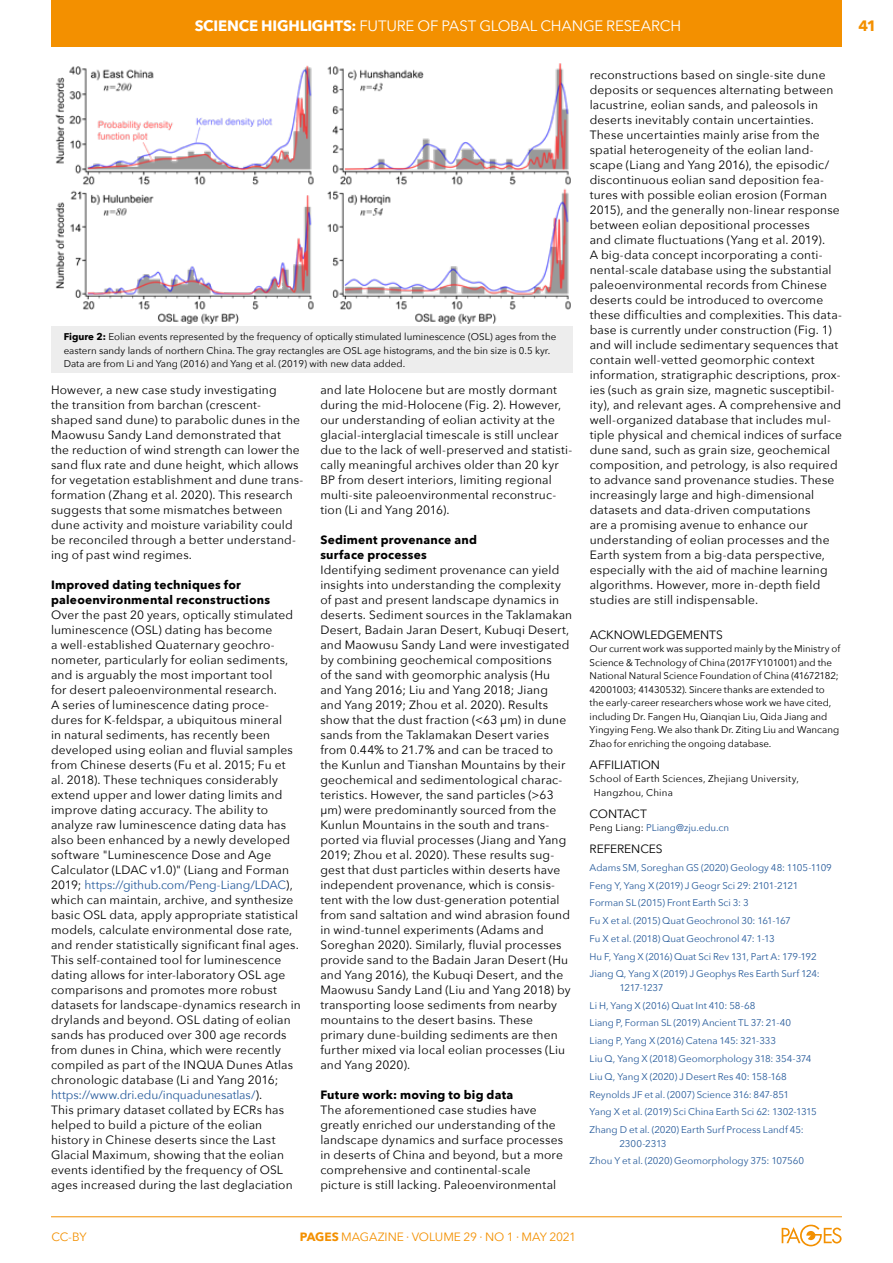
<style>
.page{position:relative;width:893px;height:1263px;background:#fff}
.page>*{position:absolute;margin:0;border:0;box-sizing:border-box;transform-origin:0 0}
.t1{font:15px "Avenir Next";letter-spacing:-.01em;color:#fff}
.t2{font:700 15px "Avenir Next";letter-spacing:-.015em;color:#fff}
.t3{font:700 15px "Avenir Next";color:#f39000}
.t4{font:12px/15px "Avenir Next";letter-spacing:.015em;color:#000}
.t5{font:700 12px/15px "Avenir Next";letter-spacing:.02em;color:#000}
.t6{font:12px "Avenir Next";letter-spacing:-.01em;color:#f39000}
.t7{font:12px "Avenir Next";letter-spacing:-.005em;color:#000}
.t8{font:12px "Avenir Next";letter-spacing:-.01em;color:#000}
.t9{font:9.75px/17.7px "Avenir Next";letter-spacing:-.005em;color:#275b9b}
.t10{font:9.75px/13.5px "Avenir Next";color:#000}
.t11{font:9.75px/13.5px "Avenir Next";letter-spacing:.025em;color:#000}
.s1{font-weight:400}
.s2{font-weight:700}
.s3{color:#275b9b}
.s4{color:#000}
</style>
<div class="page">
<hr style="left:51px;top:1216px;width:791px;height:1px;background:#f39000">
<svg style="left:782px;top:1225px;width:60px;height:21px"></svg>
<div style="left:51px;top:0;width:791px;height:46px;background:#f39000"></div>
<div style="left:51px;top:326px;width:522px;height:47px;background:#ededed"></div>
<img style="left:55px;top:64px;width:516px;height:260px">
<p class="t2" style="left:195px;top:12px;width:183px">SCIENCE HIGHLIGHTS: <span class="s1">Future</span></p>
<p class="t1" style="left:418px;top:13px;width:73px">of past glob</p>
<p class="t1" style="left:519px;top:13px;width:64px">al change</p>
<p class="t1" style="left:606px;top:13px;width:10px">rese</p>
<p class="t1" style="left:641px;top:13px;width:21px">arch</p>
<p class="t3" style="left:858px;top:12px;width:20px">41</p>
<p class="t10" style="left:64px;top:330px;width:494px"><span class="s2">Figure 2:</span> Eolian events represented by the frequency of optically stimulated luminescence (OSL) ages from the eastern sandy lands of northern China. The gray rectangles are OSL age histograms, and the bin size is 0.5 kyr.<br>Data are from Li and Yang (2016) and Yang et al. (2019) with new data added.</p>
<p class="t4" style="left:51px;top:382px;width:254px">However, a new case study investigating<br>the transition from barchan (crescent&shy;shaped sand dune) to parabolic dunes in the Maowusu Sandy Land demonstrated that<br>the reduction of wind strength can lower the sand flux rate and dune height, which allows for vegetation establishment and dune trans&shy;formation (Zhang et al. 2020). This research suggests that some mismatches between dune activity and moisture variability could be reconciled through a better understand&shy;ing of past wind regimes.</p>
<p class="t5" style="left:51px;top:577px;width:221px">Improved dating techniques for paleoenvironmental reconstructions</p>
<p class="t4" style="left:51px;top:607px;width:251px">Over the past 20 years, optically stimulated luminescence (OSL) dating has become<br>a well-established Quaternary geochro&shy;nometer, particularly for eolian sediments, and is arguably the most important tool<br>for desert paleoenvironmental research.<br>A series of luminescence dating proce&shy;dures for K-feldspar, a ubiquitous mineral<br>in natural sediments, has recently been developed using eolian and fluvial samples from Chinese deserts (Fu et al. 2015; Fu et al. 2018). These techniques considerably extend upper and lower dating limits and improve dating accuracy. The ability to analyze raw luminescence dating data has also been enhanced by a newly developed software "Luminescence Dose and Age Calculator (LDAC v1.0)" (Liang and Forman 2019; <span class="s3">https://github.com/Peng-Liang/LDAC</span>), which can maintain, archive, and synthesize basic OSL data, apply appropriate statistical models, calculate environmental dose rate, and render statistically significant final ages.<br>This self-contained tool for luminescence dating allows for inter-laboratory OSL age comparisons and promotes more robust datasets for landscape-dynamics research in drylands and beyond. OSL dating of eolian sands has produced over 300 age records from dunes in China, which were recently compiled as part of the INQUA Dunes Atlas chronologic database (Li and Yang 2016; <span class="s3">https://www.dri.edu/inquadunesatlas/</span>).<br>This primary dataset collated by ECRs has helped to build a picture of the eolian history in Chinese deserts since the Last Glacial Maximum, showing that the eolian events identified by the frequency of OSL ages increased during the last deglaciation</p>
<p class="t4" style="left:320px;top:382px;width:253px">and late Holocene but are mostly dormant during the mid-Holocene (Fig. 2). However, our understanding of eolian activity at the glacial-interglacial timescale is still unclear due to the lack of well-preserved and statisti&shy;cally meaningful archives older than 20 kyr BP from desert interiors, limiting regional multi-site paleoenvironmental reconstruc&shy;tion (Li and Yang 2016).</p>
<p class="t5" style="left:320px;top:532px;width:158px">Sediment provenance and surface processes</p>
<p class="t4" style="left:320px;top:562px;width:253px">Identifying sediment provenance can yield insights into understanding the complexity of past and present landscape dynamics in deserts. Sediment sources in the Taklamakan Desert, Badain Jaran Desert, Kubuqi Desert, and Maowusu Sandy Land were investigated by combining geochemical compositions<br>of the sand with geomorphic analysis (Hu and Yang 2016; Liu and Yang 2018; Jiang and Yang 2019; Zhou et al. 2020). Results show that the dust fraction (&lt;63 μm) in dune sands from the Taklamakan Desert varies from 0.44% to 21.7% and can be traced to the Kunlun and Tianshan Mountains by their geochemical and sedimentological charac&shy;teristics. However, the sand particles (&gt;63 μm) were predominantly sourced from the Kunlun Mountains in the south and trans&shy;ported via fluvial processes (Jiang and Yang 2019; Zhou et al. 2020). These results sug&shy;gest that dust particles within deserts have independent provenance, which is consis&shy;tent with the low dust-generation potential from sand saltation and wind abrasion found in wind-tunnel experiments (Adams and Soreghan 2020). Similarly, fluvial processes provide sand to the Badain Jaran Desert (Hu and Yang 2016), the Kubuqi Desert, and the Maowusu Sandy Land (Liu and Yang 2018) by transporting loose sediments from nearby mountains to the desert basins. These primary dune-building sediments are then further mixed via local eolian processes (Liu and Yang 2020).</p>
<p class="t5" style="left:320px;top:1087px;width:194px">Future work: moving to big data</p>
<p class="t4" style="left:320px;top:1102px;width:244px">The aforementioned case studies have greatly enriched our understanding of the landscape dynamics and surface processes in deserts of China and beyond, but a more comprehensive and continental-scale picture is still lacking. Paleoenvironmental</p>
<p class="t4" style="left:590px;top:67px;width:254px">reconstructions based on single-site dune deposits or sequences alternating between lacustrine, eolian sands, and paleosols in deserts inevitably contain uncertainties.<br>These uncertainties mainly arise from the spatial heterogeneity of the eolian land&shy;scape (Liang and Yang 2016), the episodic/ discontinuous eolian sand deposition fea&shy;tures with possible eolian erosion (Forman 2015), and the generally non-linear response between eolian depositional processes<br>and climate fluctuations (Yang et al. 2019).<br>A big-data concept incorporating a conti&shy;nental-scale database using the substantial paleoenvironmental records from Chinese deserts could be introduced to overcome these difficulties and complexities. This data&shy;base is currently under construction (Fig. 1) and will include sedimentary sequences that contain well-vetted geomorphic context information, stratigraphic descriptions, prox&shy;ies (such as grain size, magnetic susceptibil&shy;ity), and relevant ages. A comprehensive and well-organized database that includes mul&shy;tiple physical and chemical indices of surface dune sand, such as grain size, geochemical composition, and petrology, is also required to advance sand provenance studies. These increasingly large and high-dimensional datasets and data-driven computations<br>are a promising avenue to enhance our understanding of eolian processes and the Earth system from a big-data perspective, especially with the aid of machine learning algorithms. However, more in-depth field studies are still indispensable.</p>
<p class="t7" style="left:590px;top:624px;width:135px">ACKNOWLEDGEMENTS</p>
<p class="t10" style="left:590px;top:641px;width:252px">Our current work was supported mainly by the Ministry of Science &amp; Technology of China (2017FY101001) and the National Natural Science Foundation of China (41672182; 42001003; 41430532). Sincere thanks are extended to the early-career researchers whose work we have cited, including Dr. Fangen Hu, Qianqian Liu, Qida Jiang and Yingying Feng. We also thank Dr. Ziting Liu and Wancang Zhao for enriching the ongoing database.</p>
<p class="t7" style="left:590px;top:754px;width:72px">AFFILIATION</p>
<p class="t11" style="left:594px;top:771px;width:207px;text-indent:-4px">School of Earth Sciences, Zhejiang University,<br>Hangzhou, China</p>
<p class="t4" style="left:590px;top:805px;width:59px">CONTACT</p>
<p class="t9" style="left:590px;top:818px;width:141px"><span class="s4">Peng Liang:</span> PLiang@zju.edu.cn</p>
<p class="t8" style="left:590px;top:839px;width:75px">REFERENCES</p>
<p class="t9" style="left:590px;top:858px;width:244px">Adams SM, Soreghan GS (2020) Geology 48: 1105-1109<br>Feng Y, Yang X (2019) J Geogr Sci 29: 2101-2121<br>Forman SL (2015) Front Earth Sci 3: 3<br>Fu X et al. (2015) Quat Geochronol 30: 161-167<br>Fu X et al. (2018) Quat Geochronol 47: 1-13<br>Hu F, Yang X (2016) Quat Sci Rev 131, Part A: 179-192<br>Jiang Q, Yang X (2019) J Geophys Res Earth Surf 124:</p>
<p class="t9" style="left:590px;top:978px;width:229px;text-indent:30px">1217-1237<br>Li H, Yang X (2016) Quat Int 410: 58-68<br>Liang P, Forman SL (2019) Ancient TL 37: 21-40<br>Liang P, Yang X (2016) Catena 145: 321-333<br>Liu Q, Yang X (2018) Geomorphology 318: 354-374<br>Liu Q, Yang X (2020) J Desert Res 40: 158-168<br>Reynolds JF et al. (2007) Science 316: 847-851<br>Yang X et al. (2019) Sci China Earth Sci 62: 1302-1315<br>Zhang D et al. (2020) Earth Surf Process Landf 45:</p>
<p class="t9" style="left:590px;top:1134px;width:216px;text-indent:30px">2300-2313<br>Zhou Y et al. (2020) Geomorphology 375: 107560</p>
<p class="t6" style="left:51px;top:1227px;width:37px">CC-BY</p>
<p class="t6" style="left:300px;top:1227px;width:278px"><span class="s2">PAGES</span> MAGAZINE ∙ VOLUME 29 ∙ NO 1 ∙ May 2021</p>
</div>
